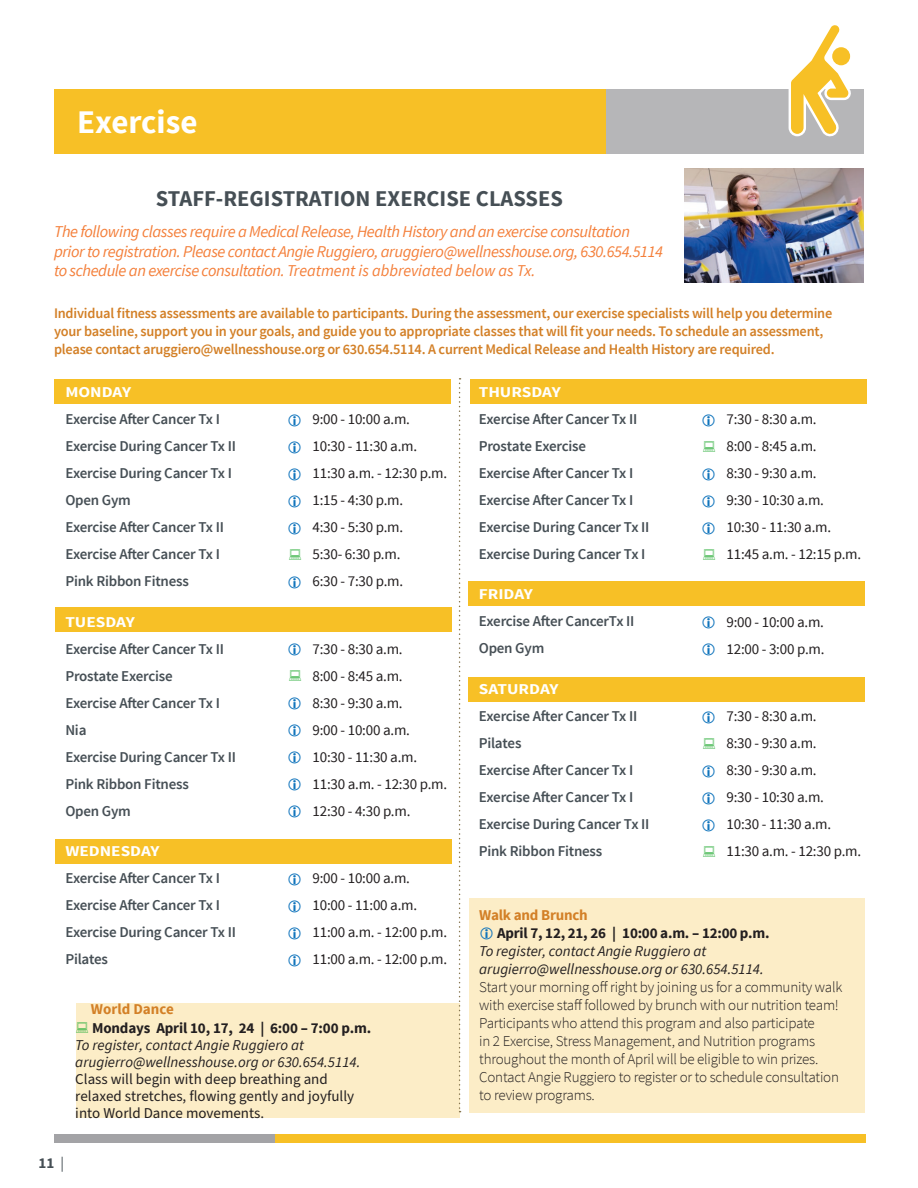
<style>
.page{position:relative;width:918px;height:1188px;background:#fff}
.page>*{position:absolute;margin:0;border:0;box-sizing:border-box;transform-origin:0 0}
.t1{font:700 33px "Source Sans Pro";color:#fff}
.t2{font:700 22.5px "Source Sans Pro";color:#464f55}
.t3{font:italic 16.5px/19.5px "Source Sans Pro";letter-spacing:-.025em;color:#f47f3a}
.t4{font:600 15px/27px "Source Sans Pro";letter-spacing:-.015em;color:#464f55}
.t5{font:15px/27px "Source Sans Pro";letter-spacing:-.015em;color:#231f20}
.t6{font:300 15px/18px "Source Sans Pro";letter-spacing:-.015em;color:#231f20}
.t7{font:italic 15px/16.8px "Source Sans Pro";color:#231f20}
.t8{font:700 15px "Source Sans Pro";letter-spacing:-.01em;color:#231f20}
.t9{font:700 15px "Source Sans Pro";color:#fff;scale:1.15 1}
.t10{font:700 15px "Source Sans Pro";letter-spacing:-.015em;color:#d38027}
.t11{font:700 15px "Source Sans Pro";color:#464f55}
.t12{font:600 14.7px/17.5px "Source Sans Pro";letter-spacing:-.015em;color:#d38027}
.s1{font-weight:400}
</style>
<div class="page">
<div style="left:470px;top:380px;width:396px;height:24px;background:#f7c026"></div>
<div style="left:468px;top:677px;width:397px;height:24px;background:#f7c026"></div>
<div style="left:55px;top:839px;width:397px;height:25px;background:#f7c026"></div>
<div style="left:55px;top:608px;width:397px;height:24px;background:#f7c026"></div>
<div style="left:76px;top:1003px;width:384px;height:115px;background:#fcedc7"></div>
<img style="left:685px;top:169px;width:179px;height:113px">
<div style="left:606px;top:89px;width:258px;height:64px;background:#b6b6b8"></div>
<div style="left:54px;top:89px;width:552px;height:64px;background:#f7c026"></div>
<svg style="left:788px;top:25px;width:63px;height:112px"></svg>
<div style="left:468px;top:581px;width:397px;height:25px;background:#f7c026"></div>
<div style="left:54px;top:379px;width:397px;height:24px;background:#f7c026"></div>
<svg style="left:459px;top:378px;width:2px;height:734px"></svg>
<div style="left:54px;top:1134px;width:221px;height:9px;background:#a3a3a6"></div>
<div style="left:275px;top:1134px;width:591px;height:9px;background:#f7c026"></div>
<div style="left:469px;top:898px;width:395px;height:214px;background:#fcedc7"></div>
<h1 class="t1" style="left:77px;top:101px;width:122px">Exercise</h1>
<h2 class="t2" style="left:156px;top:184px;width:409px">STAFF-REGISTRATION EXERCISE CLASSES</h2>
<p class="t3" style="left:54px;top:222px;width:611px">The following classes require a Medical Release, Health History and an exercise consultation prior to registration. Please contact Angie Ruggiero, aruggiero@wellnesshouse.org, 630.654.5114 to schedule an exercise consultation. Treatment is abbreviated below as Tx.</p>
<p class="t12" style="left:54px;top:305px;width:780px">Individual fitness assessments are available to participants. During the assessment, our exercise specialists will help you determine your baseline, support you in your goals, and guide you to appropriate classes that will fit your needs. To schedule an assessment, please contact aruggiero@wellnesshouse.org or 630.654.5114. A current Medical Release and Health History are required.</p>
<p class="t9" style="left:65px;top:382px;width:59px">MONDAY</p>
<p class="t4" style="left:65px;top:406px;width:172px">Exercise After Cancer Tx I<br>Exercise During Cancer Tx II<br>Exercise During Cancer Tx I<br>Open Gym<br>Exercise After Cancer Tx II<br>Exercise After Cancer Tx I<br>Pink Ribbon Fitness</p>
<p class="t9" style="left:65px;top:612px;width:62px">TUESDAY</p>
<p class="t4" style="left:65px;top:635px;width:172px">Exercise After Cancer Tx II<br>Prostate Exercise<br>Exercise After Cancer Tx I<br>Nia<br>Exercise During Cancer Tx II<br>Pink Ribbon Fitness<br>Open Gym</p>
<p class="t9" style="left:65px;top:841px;width:84px">WEDNESDAY</p>
<p class="t4" style="left:65px;top:865px;width:172px">Exercise After Cancer Tx I<br>Exercise After Cancer Tx I<br>Exercise During Cancer Tx II<br>Pilates</p>
<p class="t5" style="left:313px;top:406px;width:136px">9:00 - 10:00 a.m.<br>10:30 - 11:30 a.m.<br>11:30 a.m. - 12:30 p.m.<br>1:15 - 4:30 p.m.<br>4:30 - 5:30 p.m.<br>5:30- 6:30 p.m.<br>6:30 - 7:30 p.m.</p>
<p class="t5" style="left:313px;top:635px;width:136px">7:30 - 8:30 a.m.<br>8:00 - 8:45 a.m.<br>8:30 - 9:30 a.m.<br>9:00 - 10:00 a.m.<br>10:30 - 11:30 a.m.<br>11:30 a.m. - 12:30 p.m.<br>12:30 - 4:30 p.m.</p>
<p class="t5" style="left:313px;top:865px;width:136px">9:00 - 10:00 a.m.<br>10:00 - 11:00 a.m.<br>11:00 a.m. - 12:00 p.m.<br>11:00 a.m. - 12:00 p.m.</p>
<p class="t10" style="left:91px;top:999px;width:84px">World Dance</p>
<p class="t8" style="left:92px;top:1019px;width:281px">Mondays April 10, 17, 24 | 6:00 – 7:00 p.m.</p>
<p class="t7" style="left:75px;top:1037px;width:287px">To register, contact Angie Ruggiero at arugierro@wellnesshouse.org or 630.654.5114.</p>
<p class="t5" style="left:75px;top:1071px;width:280px;line-height:16.8px">Class will begin with deep breathing and relaxed stretches, flowing gently and joyfully into World Dance movements.</p>
<p class="t11" style="left:39px;top:1154px;width:27px">11 <span class="s1">|</span></p>
<p class="t9" style="left:479px;top:382px;width:73px">THURSDAY</p>
<p class="t4" style="left:479px;top:406px;width:172px">Exercise After Cancer Tx II<br>Prostate Exercise<br>Exercise After Cancer Tx I<br>Exercise After Cancer Tx I<br>Exercise During Cancer Tx II<br>Exercise During Cancer Tx I</p>
<p class="t9" style="left:479px;top:585px;width:49px">FRIDAY</p>
<p class="t4" style="left:479px;top:608px;width:157px">Exercise After CancerTx II<br>Open Gym</p>
<p class="t9" style="left:479px;top:679px;width:71px">SATURDAY</p>
<p class="t4" style="left:479px;top:703px;width:172px">Exercise After Cancer Tx II<br>Pilates<br>Exercise After Cancer Tx I<br>Exercise After Cancer Tx I<br>Exercise During Cancer Tx II<br>Pink Ribbon Fitness</p>
<p class="t5" style="left:727px;top:406px;width:136px">7:30 - 8:30 a.m.<br>8:00 - 8:45 a.m.<br>8:30 - 9:30 a.m.<br>9:30 - 10:30 a.m.<br>10:30 - 11:30 a.m.<br>11:45 a.m. - 12:15 p.m.</p>
<p class="t5" style="left:727px;top:608px;width:99px">9:00 - 10:00 a.m.<br>12:00 - 3:00 p.m.</p>
<p class="t5" style="left:727px;top:703px;width:136px">7:30 - 8:30 a.m.<br>8:30 - 9:30 a.m.<br>8:30 - 9:30 a.m.<br>9:30 - 10:30 a.m.<br>10:30 - 11:30 a.m.<br>11:30 a.m. - 12:30 p.m.</p>
<p class="t10" style="left:479px;top:906px;width:110px">Walk and Brunch</p>
<p class="t8" style="left:497px;top:924px;width:274px">April 7, 12, 21, 26 | 10:00 a.m. – 12:00 p.m.</p>
<p class="t7" style="left:479px;top:942px;width:286px;line-height:18px">To register, contact Angie Ruggiero at arugierro@wellnesshouse.org or 630.654.5114.</p>
<p class="t6" style="left:479px;top:978px;width:365px">Start your morning off right by joining us for a community walk with exercise staff followed by brunch with our nutrition team!<br>Participants who attend this program and also participate<br>in 2 Exercise, Stress Management, and Nutrition programs throughout the month of April will be eligible to win prizes.<br>Contact Angie Ruggiero to register or to schedule consultation to review programs.</p>
</div>
